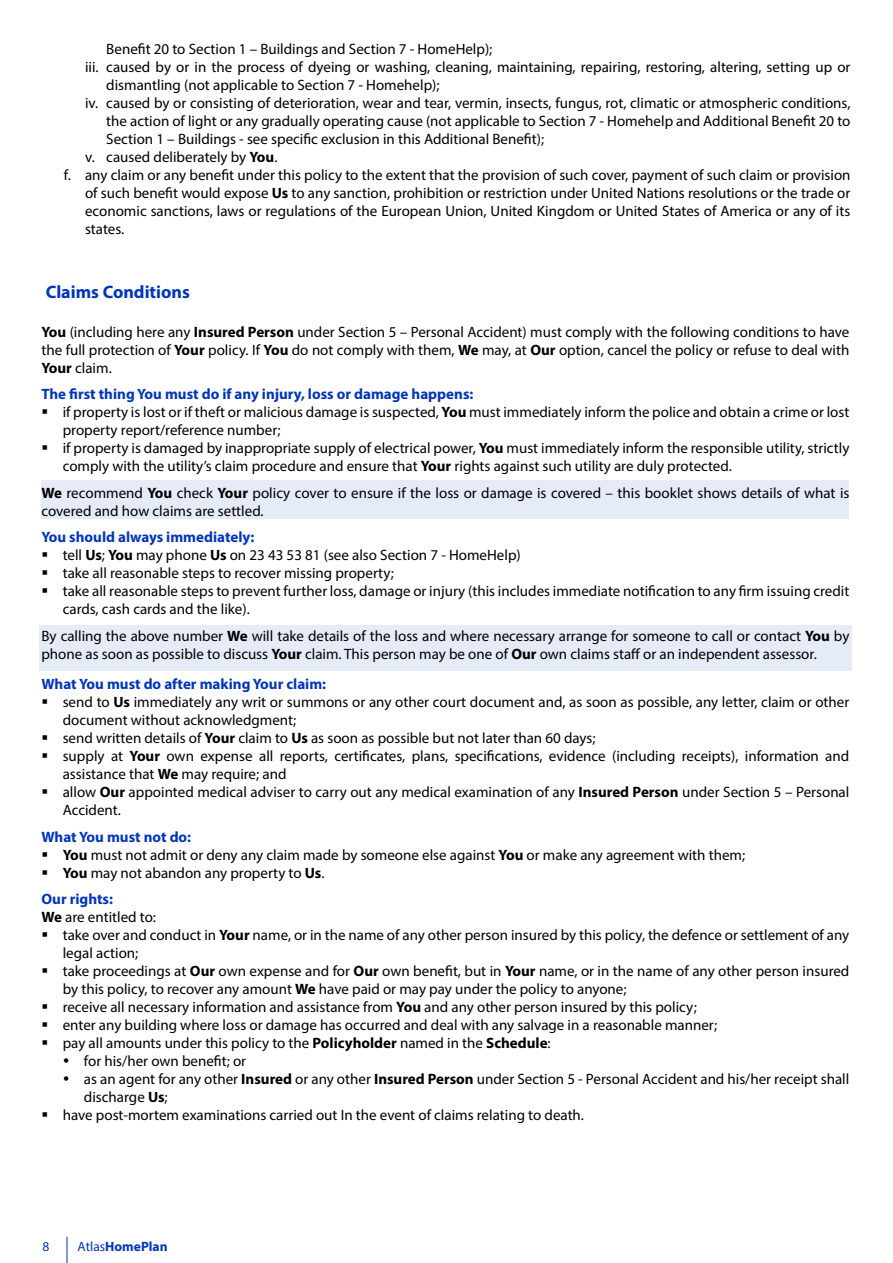
<style>
.page{position:relative;width:893px;height:1263px;background:#fff}
.page>*{position:absolute;margin:0;border:0;box-sizing:border-box;transform-origin:0 0}
.SUB_TITLE{font:700 18px "Myriad Pro";color:#0035bd}
.Text{font:15px/18px "Myriad Pro";color:#000}
.Text-2{font:700 15px "Myriad Pro";color:#0035bd}
.t1{font:700 13.5px "Myriad Pro";color:#0035bd}
.t2{font:13.5px "Myriad Pro";color:#0035bd}
.s1{font-weight:700}
.s2{font-weight:400}
</style>
<div class="page">
<svg style="left:67px;top:1236px;width:1px;height:27px"></svg>
<div style="left:39px;top:625px;width:812px;height:46px;background:#e6ebf8"></div>
<div style="left:41px;top:480px;width:808px;height:39px;background:#e6ebf8"></div>
<p class="Text" style="left:106px;top:39px;width:388px">Benefit 20 to Section 1 – Buildings and Section 7 - HomeHelp);</p>
<p class="Text" style="left:106px;top:57px;width:746px;text-indent:-21px">iii. caused by or in the process of dyeing or washing, cleaning, maintaining, repairing, restoring, altering, setting up or dismantling (not applicable to Section 7 - Homehelp);</p>
<p class="Text" style="left:106px;top:93px;width:746px;text-align:justify;text-indent:-21px">iv. caused by or consisting of deterioration, wear and tear, vermin, insects, fungus, rot, climatic or atmospheric conditions, the action of light or any gradually operating cause (not applicable to Section 7 - Homehelp and Additional Benefit 20 to Section 1 – Buildings - see specific exclusion in this Additional Benefit);</p>
<p class="Text" style="left:85px;top:147px;width:194px">v. caused deliberately by <span class="s1">You</span>.</p>
<p class="Text" style="left:85px;top:165px;width:767px;text-align:justify;text-indent:-21px">f. any claim or any benefit under this policy to the extent that the provision of such cover, payment of such claim or provision of such benefit would expose <span class="s1">Us</span> to any sanction, prohibition or restriction under United Nations resolutions or the trade or economic sanctions, laws or regulations of the European Union, United Kingdom or United States of America or any of its states.</p>
<p class="SUB_TITLE" style="left:46px;top:280px;width:146px">Claims Conditions</p>
<p class="Text" style="left:41px;top:322px;width:809px;text-align:justify"><span class="s1">You</span> (including here any <span class="s1">Insured Person</span> under Section 5 – Personal Accident) must comply with the following conditions to have the full protection of <span class="s1">Your</span> policy. If <span class="s1">You</span> do not comply with them, <span class="s1">We</span> may, at <span class="s1">Our</span> option, cancel the policy or refuse to deal with <span class="s1">Your</span> claim.</p>
<p class="Text-2" style="left:41px;top:384px;width:433px">The first thing You must do if any injury, loss or damage happens:</p>
<p class="Text" style="left:63px;top:403px;width:788px">if property is lost or if theft or malicious damage is suspected, <span class="s1">You</span> must immediately inform the police and obtain a crime or lost property report/reference number;</p>
<p class="Text" style="left:63px;top:439px;width:788px">if property is damaged by inappropriate supply of electrical power, <span class="s1">You</span> must immediately inform the responsible utility, strictly comply with the utility’s claim procedure and ensure that <span class="s1">Your</span> rights against such utility are duly protected.</p>
<p class="Text" style="left:41px;top:483px;width:809px"><span class="s1">We</span> recommend <span class="s1">You</span> check <span class="s1">Your</span> policy cover to ensure if the loss or damage is covered – this booklet shows details of what is covered and how claims are settled.</p>
<p class="Text-2" style="left:41px;top:527px;width:214px">You should always immediately:</p>
<p class="Text" style="left:63px;top:546px;width:459px">tell <span class="s1">Us</span>; <span class="s1">You</span> may phone <span class="s1">Us</span> on 23 43 53 81 (see also Section 7 - HomeHelp)</p>
<p class="Text" style="left:63px;top:564px;width:333px">take all reasonable steps to recover missing property;</p>
<p class="Text" style="left:63px;top:582px;width:788px">take all reasonable steps to prevent further loss, damage or injury (this includes immediate notification to any firm issuing credit cards, cash cards and the like).</p>
<p class="Text" style="left:41px;top:626px;width:809px">By calling the above number <span class="s1">We</span> will take details of the loss and where necessary arrange for someone to call or contact <span class="s1">You</span> by phone as soon as possible to discuss <span class="s1">Your</span> claim. This person may be one of <span class="s1">Our</span> own claims staff or an independent assessor.</p>
<p class="Text-2" style="left:41px;top:674px;width:286px">What You must do after making Your claim:</p>
<p class="Text" style="left:63px;top:693px;width:788px">send to <span class="s1">Us</span> immediately any writ or summons or any other court document and, as soon as possible, any letter, claim or other document without acknowledgment;</p>
<p class="Text" style="left:63px;top:729px;width:534px">send written details of <span class="s1">Your</span> claim to <span class="s1">Us</span> as soon as possible but not later than 60 days;</p>
<p class="Text" style="left:63px;top:747px;width:788px">supply at <span class="s1">Your</span> own expense all reports, certificates, plans, specifications, evidence (including receipts), information and assistance that <span class="s1">We</span> may require; and</p>
<p class="Text" style="left:63px;top:783px;width:788px">allow <span class="s1">Our</span> appointed medical adviser to carry out any medical examination of any <span class="s1">Insured Person</span> under Section 5 – Personal<br>Accident.</p>
<p class="Text-2" style="left:41px;top:827px;width:151px">What You must not do:</p>
<p class="Text" style="left:63px;top:846px;width:684px"><span class="s1">You</span> must not admit or deny any claim made by someone else against <span class="s1">You</span> or make any agreement with them;</p>
<p class="Text" style="left:63px;top:864px;width:263px"><span class="s1">You</span> may not abandon any property to <span class="s1">Us</span>.</p>
<p class="Text-2" style="left:41px;top:889px;width:73px">Our rights:</p>
<p class="Text" style="left:41px;top:908px;width:116px"><span class="s1">We</span> are entitled to:</p>
<p class="Text" style="left:63px;top:926px;width:788px">take over and conduct in <span class="s1">Your</span> name, or in the name of any other person insured by this policy, the defence or settlement of any legal action;</p>
<p class="Text" style="left:63px;top:962px;width:788px">take proceedings at <span class="s1">Our</span> own expense and for <span class="s1">Our</span> own benefit, but in <span class="s1">Your</span> name, or in the name of any other person insured by this policy, to recover any amount <span class="s1">We</span> have paid or may pay under the policy to anyone;</p>
<p class="Text" style="left:63px;top:998px;width:635px">receive all necessary information and assistance from <span class="s1">You</span> and any other person insured by this policy;</p>
<p class="Text" style="left:63px;top:1016px;width:656px">enter any building where loss or damage has occurred and deal with any salvage in a reasonable manner;</p>
<p class="Text" style="left:63px;top:1034px;width:489px">pay all amounts under this policy to the <span class="s1">Policyholder</span> named in the <span class="s1">Schedule</span>:</p>
<p class="Text" style="left:84px;top:1052px;width:164px">for his/her own benefit; or</p>
<p class="Text" style="left:84px;top:1070px;width:767px">as an agent for any other <span class="s1">Insured</span> or any other <span class="s1">Insured Person</span> under Section 5 - Personal Accident and his/her receipt shall discharge <span class="s1">Us</span>;</p>
<p class="Text" style="left:63px;top:1106px;width:523px">have post-mortem examinations carried out In the event of claims relating to death.</p>
<p class="t2" style="left:43px;top:1238px;width:8px">8</p>
<p class="t1" style="left:78px;top:1237px;width:92px"><span class="s2">Atlas</span>HomePlan</p>
</div>
